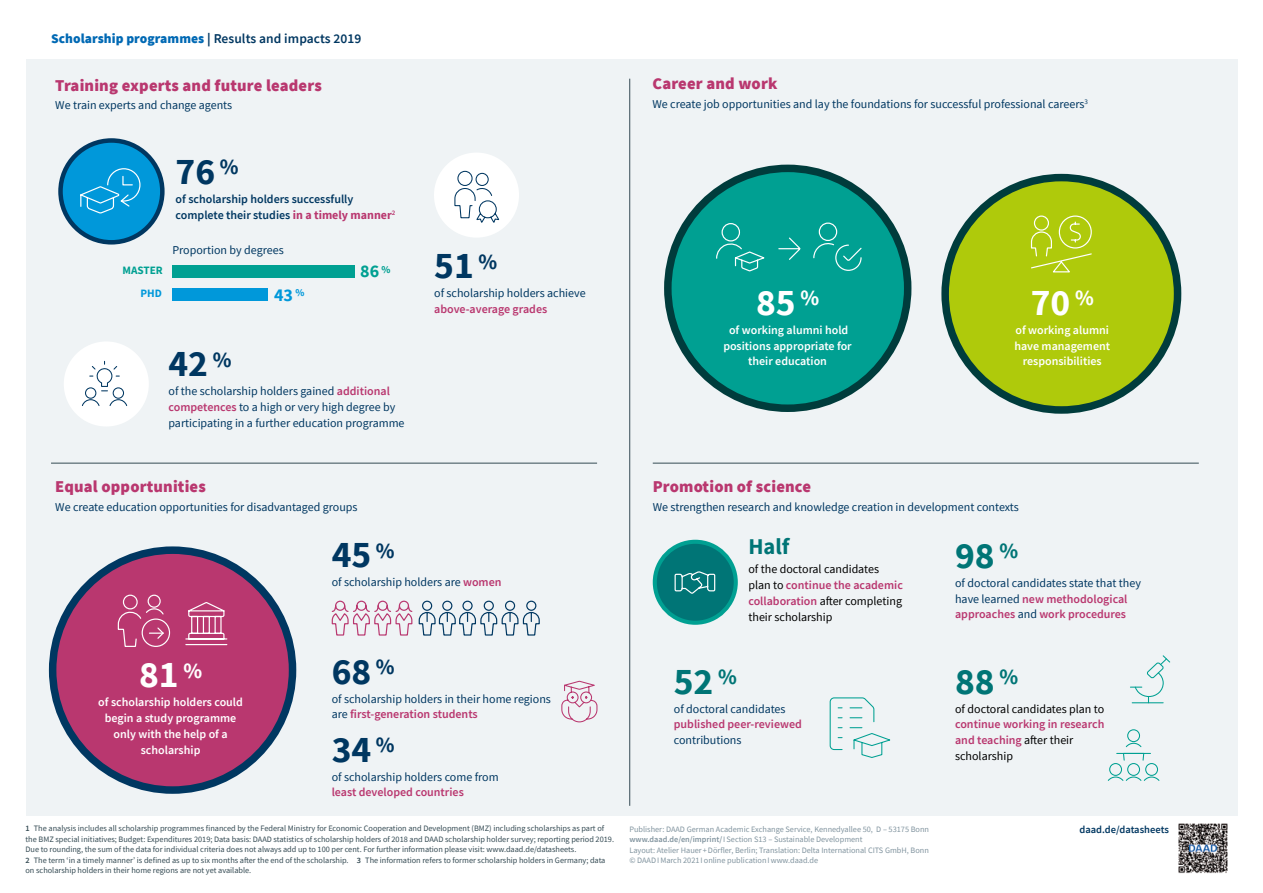
<style>
.page{position:relative;width:1263px;height:893px;background:#fff}
.page>*{position:absolute;margin:0;border:0;box-sizing:border-box;transform-origin:0 0}
.t1{font:700 37.5px "Source Sans Pro";color:#003761}
.t2{font:700 37.5px "Source Sans Pro";color:#fff}
.t3{font:700 37.5px "Source Sans Pro";color:#007576}
.t4{font:700 22.5px "Source Sans Pro";color:#007576}
.t5{font:700 18px "Source Sans Pro";color:#00a092}
.t6{font:700 18px "Source Sans Pro";color:#0098da}
.t7{font:900 16.5px "Source Sans Pro";letter-spacing:.01em;color:#b9376f}
.t8{font:900 13.5px "Source Sans Pro";letter-spacing:.005em;color:#0069b4}
.t9{font:12px/15.8px "Source Sans Pro";color:#003761}
.t10{font:600 12px/15.8px "Source Sans Pro";color:#fff;text-align:center}
.t11{font:600 12px/15.8px "Source Sans Pro";color:#b9376f}
.t12{font:12px/15.8px "Source Sans Pro";color:#000}
.t13{font:600 12px/15.8px "Source Sans Pro";color:#003761}
.t14{font:700 11.25px "Source Sans Pro";color:#00a092}
.t15{font:700 11.25px "Source Sans Pro";color:#0098da}
.t16{font:600 10.5px "Source Sans Pro";color:#003761}
.t17{font:8.25px/10.5px "Source Sans Pro";color:#354b54}
.t18{font:8.25px/10.5px "Source Sans Pro";color:#81949f}
.s1{font-weight:700;color:#003761}
.s2{font-weight:600;color:#003761}
.s3{font-weight:700;color:#b9376f}
.s4{font-weight:600;color:#b9376f}
.s5{font-weight:600}
.s6{font-weight:400;color:#000}
</style>
<div class="page">
<div style="left:26px;top:60px;width:1211px;height:756px;background:#eff3f5"></div>
<div style="left:53px;top:550px;width:240px;height:240px;background:#b9376f;border-radius:50%"></div>
<div style="left:49px;top:546px;width:247px;height:248px;border:8px solid #003761;border-radius:50%"></div>
<div style="left:945px;top:178px;width:232px;height:232px;background:#afca0b;border-radius:50%"></div>
<div style="left:941px;top:174px;width:240px;height:240px;border:8px solid #003c3c;border-radius:50%"></div>
<hr style="left:629px;top:79px;width:1px;height:727px;background:#354b54">
<hr style="left:51px;top:463px;width:546px;height:1px;background:#354b54">
<hr style="left:653px;top:463px;width:546px;height:1px;background:#354b54">
<div style="left:434px;top:153px;width:85px;height:85px;background:#fff;border-radius:50%"></div>
<svg style="left:454px;top:170px;width:46px;height:53px"></svg>
<div style="left:61px;top:140px;width:101px;height:102px;background:#0098da;border-radius:50%"></div>
<div style="left:58px;top:138px;width:107px;height:107px;border:4px solid #003761;border-radius:50%"></div>
<svg style="left:80px;top:168px;width:61px;height:46px"></svg>
<svg style="left:331px;top:600px;width:209px;height:36px"></svg>
<svg style="left:1030px;top:215px;width:62px;height:58px"></svg>
<div style="left:668px;top:168px;width:240px;height:240px;background:#00a092;border-radius:50%"></div>
<div style="left:664px;top:165px;width:247px;height:247px;border:8px solid #003c3c;border-radius:50%"></div>
<svg style="left:778px;top:237px;width:23px;height:23px"></svg>
<svg style="left:716px;top:223px;width:49px;height:49px"></svg>
<svg style="left:813px;top:222px;width:49px;height:49px"></svg>
<svg style="left:561px;top:680px;width:37px;height:43px"></svg>
<svg style="left:829px;top:697px;width:62px;height:61px"></svg>
<svg style="left:1130px;top:655px;width:41px;height:48px"></svg>
<svg style="left:1107px;top:729px;width:53px;height:52px"></svg>
<div style="left:123px;top:595px;width:15px;height:14px;border:1px solid #fff;border-radius:50%"></div>
<div style="left:142px;top:618px;width:28px;height:29px;border:1px solid #fff;border-radius:50%"></div>
<div style="left:148px;top:595px;width:13px;height:13px;border:1px solid #fff;border-radius:50%"></div>
<svg style="left:117px;top:607px;width:48px;height:40px"></svg>
<svg style="left:185px;top:602px;width:43px;height:44px"></svg>
<div style="left:172px;top:288px;width:96px;height:13px;background:#0098da"></div>
<div style="left:172px;top:265px;width:183px;height:13px;background:#00a092"></div>
<div style="left:64px;top:341px;width:85px;height:85px;background:#fff;border-radius:50%"></div>
<svg style="left:82px;top:360px;width:46px;height:46px"></svg>
<div style="left:655px;top:542px;width:81px;height:81px;background:#007576;border-radius:50%"></div>
<div style="left:653px;top:540px;width:85px;height:85px;border:4px solid #00a092;border-radius:50%"></div>
<svg style="left:674px;top:571px;width:42px;height:22px"></svg>
<img style="left:1178px;top:823px;width:50px;height:51px">
<h3 class="t8" style="left:51px;top:29px;width:312px">Scholarship programmes <span class="s1">|</span> <span class="s2">Results and impacts 2019</span></h3>
<h3 class="t7" style="left:55px;top:74px;width:268px">Training experts and future leaders</h3>
<h3 class="t9" style="left:55px;top:98px;width:178px">We train experts and change agents</h3>
<h1 class="t1" style="left:176px;top:146px;width:65px">76<sup>%</sup></h1>
<h3 class="t13" style="left:176px;top:191px;width:221px">of scholarship holders successfully complete their studies <span class="s3">in a timely manner</span><sup>2</sup></h3>
<h3 class="t14" style="left:123px;top:263px;width:42px">MASTER</h3>
<h3 class="t15" style="left:140px;top:286px;width:23px">PHD</h3>
<h3 class="t9" style="left:172px;top:242px;width:113px">Proportion by degrees</h3>
<h3 class="t6" style="left:274px;top:283px;width:32px">43<sup>%</sup></h3>
<h3 class="t5" style="left:360px;top:259px;width:32px">86<sup>%</sup></h3>
<h1 class="t1" style="left:168px;top:338px;width:65px">42<sup>%</sup></h1>
<h3 class="t9" style="left:168px;top:383px;width:238px">of the scholarship holders gained <span class="s4">additional competences</span> to a high or very high degree by participating in a further education programme</h3>
<h1 class="t1" style="left:434px;top:240px;width:65px">51<sup>%</sup></h1>
<h3 class="t9" style="left:434px;top:285px;width:153px">of scholarship holders achieve</h3>
<h3 class="t11" style="left:434px;top:301px;width:115px">above-average grades</h3>
<h3 class="t7" style="left:652px;top:72px;width:126px">Career and work</h3>
<h3 class="t9" style="left:652px;top:96px;width:437px">We create job opportunities and lay the foundations for successful professional careers<sup>3</sup></h3>
<h1 class="t2" style="left:756px;top:277px;width:65px">85<sup>%</sup></h1>
<h3 class="t10" style="left:723px;top:322px;width:130px">of working alumni hold positions appropriate for their education</h3>
<h1 class="t2" style="left:1031px;top:277px;width:65px">70<sup>%</sup></h1>
<h3 class="t10" style="left:1014px;top:322px;width:97px">of working alumni have management responsibilities</h3>
<h3 class="t7" style="left:55px;top:475px;width:152px">Equal opportunities</h3>
<h3 class="t9" style="left:55px;top:499px;width:304px">We create education opportunities for disadvantaged groups</h3>
<h1 class="t2" style="left:139px;top:649px;width:65px">81<sup>%</sup></h1>
<h3 class="t10" style="left:98px;top:694px;width:146px">of scholarship holders could begin a study programme only with the help of a scholarship</h3>
<h1 class="t1" style="left:332px;top:530px;width:65px">45<sup>%</sup></h1>
<h3 class="t9" style="left:332px;top:574px;width:171px">of scholarship holders are <span class="s4">women</span></h3>
<h1 class="t1" style="left:332px;top:646px;width:65px">68<sup>%</sup></h1>
<h3 class="t9" style="left:332px;top:691px;width:221px">of scholarship holders in their home regions are <span class="s4">first-generation students</span></h3>
<h1 class="t1" style="left:332px;top:724px;width:65px">34<sup>%</sup></h1>
<h3 class="t9" style="left:332px;top:769px;width:169px">of scholarship holders come from</h3>
<h3 class="t11" style="left:332px;top:784px;width:134px">least developed countries</h3>
<p class="t17" style="left:26px;top:823px;width:590px"><span class="s5">1</span> The analysis includes all scholarship programmes financed by the Federal Ministry for Economic Cooperation and Development (BMZ) including scholarships as part of the BMZ special initiatives; Budget: Expenditures 2019; Data basis: DAAD statistics of scholarship holders of 2018 and DAAD scholarship holder survey; reporting period 2019.<br>Due to rounding, the sum of the data for individual criteria does not always add up to 100 per cent. For further information please visit: www.daad.de/datasheets.<br><span class="s5">2</span> The term ‘in a timely manner’ is defined as up to six months after the end of the scholarship. <span class="s5">3</span> The information refers to former scholarship holders in Germany; data on scholarship holders in their home regions are not yet available.</p>
<h3 class="t7" style="left:653px;top:475px;width:160px">Promotion of science</h3>
<h3 class="t9" style="left:653px;top:499px;width:368px">We strengthen research and knowledge creation in development contexts</h3>
<h2 class="t4" style="left:748px;top:532px;width:43px">Half</h2>
<h3 class="t12" style="left:748px;top:561px;width:156px">of the doctoral candidates plan to <span class="s4">continue the academic collaboration</span> after completing their scholarship</h3>
<h1 class="t3" style="left:674px;top:656px;width:65px">52<sup>%</sup></h1>
<h3 class="t9" style="left:674px;top:701px;width:113px">of doctoral candidates</h3>
<h3 class="t11" style="left:674px;top:716px;width:130px">published peer-reviewed</h3>
<h3 class="t9" style="left:674px;top:732px;width:69px">contributions</h3>
<h1 class="t3" style="left:955px;top:530px;width:65px">98<sup>%</sup></h1>
<h3 class="t9" style="left:955px;top:575px;width:187px">of doctoral candidates state that they have learned <span class="s4">new methodological approaches</span> and <span class="s4">work procedures</span></h3>
<h1 class="t3" style="left:955px;top:656px;width:65px">88<sup>%</sup></h1>
<h3 class="t12" style="left:955px;top:701px;width:151px">of doctoral candidates plan to</h3>
<h3 class="t11" style="left:955px;top:716px;width:151px">continue working in research and teaching <span class="s6">after their scholarship</span></h3>
<p class="t18" style="left:629px;top:823px;width:301px">Publisher: DAAD German Academic Exchange Service, Kennedyallee 50, D – 53175 Bonn <span class="s5">www.daad.de/en/imprint/</span>ΙSection S13 – Sustainable Development<br>Layout: Atelier Hauer +Dörfler, Berlin; Translation: Delta International CITS GmbH, Bonn © DAADΙMarch 2021 Ιonline publicationΙwww.daad.de</p>
<p class="t16" style="left:1079px;top:823px;width:91px">daad.de/datasheets</p>
</div>
